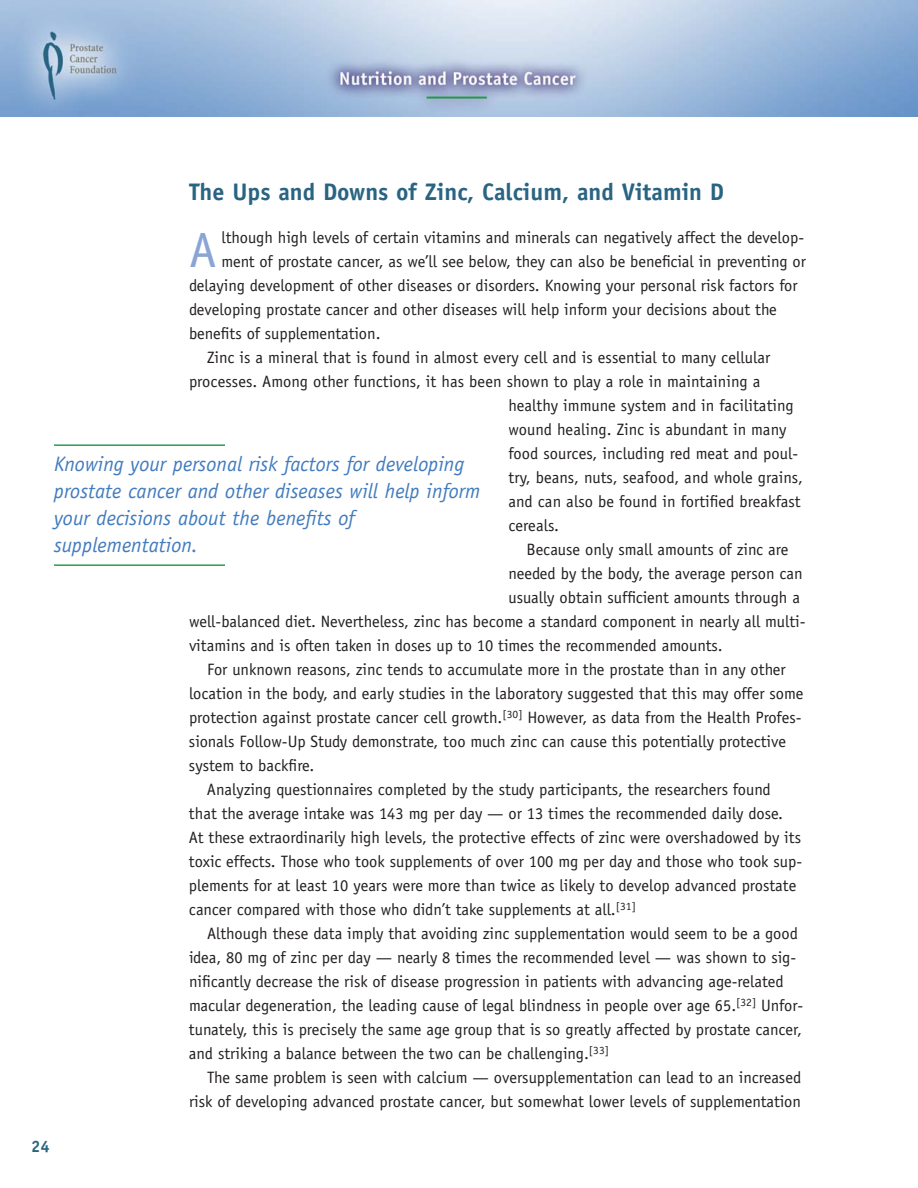
<style>
.page{position:relative;width:918px;height:1188px;background:#fff}
.page>*{position:absolute;margin:0;border:0;box-sizing:border-box;transform-origin:0 0}
.t1{font:49.65px "Officina Sans";color:#8aa5d5}
.t2{font:700 24px "Officina Sans";color:#296482}
.t3{font:italic 21px/27px "Officina Sans";color:#427cbf}
.t4{font:16.5px "Officina Sans";color:#231f20}
.t5{font:700 16.5px "Officina Sans";color:#296482}
</style>
<div class="page">
<img style="left:0;top:0;width:918px;height:116px">
<hr style="left:54px;top:444px;width:171px;height:2px;background:#25a04a">
<hr style="left:54px;top:564px;width:171px;height:2px;background:#25a04a">
<h2 class="t2" style="left:189px;top:183px;width:537px">The Ups and Downs of Zinc, Calcium, and Vitamin D</h2>
<h1 class="t1" style="left:189px;top:231px;width:29px">A</h1>
<p class="t4" style="left:221px;top:231px;width:584px">lthough high levels of certain vitamins and minerals can negatively affect the develop-</p>
<p class="t4" style="left:221px;top:255px;width:586px">ment of prostate cancer, as we’ll see below, they can also be beneficial in preventing or</p>
<p class="t4" style="left:189px;top:279px;width:610px">delaying development of other diseases or disorders. Knowing your personal risk factors for</p>
<p class="t4" style="left:189px;top:303px;width:589px">developing prostate cancer and other diseases will help inform your decisions about the</p>
<p class="t4" style="left:189px;top:327px;width:193px">benefits of supplementation.</p>
<p class="t4" style="left:207px;top:351px;width:565px">Zinc is a mineral that is found in almost every cell and is essential to many cellular</p>
<p class="t4" style="left:189px;top:375px;width:573px">processes. Among other functions, it has been shown to play a role in maintaining a</p>
<p class="t4" style="left:508px;top:399px;width:287px">healthy immune system and in facilitating</p>
<p class="t4" style="left:508px;top:423px;width:279px">wound healing. Zinc is abundant in many</p>
<p class="t4" style="left:508px;top:447px;width:291px">food sources, including red meat and poul-</p>
<p class="t4" style="left:508px;top:471px;width:296px">try, beans, nuts, seafood, and whole grains,</p>
<p class="t4" style="left:508px;top:495px;width:294px">and can also be found in fortified breakfast</p>
<p class="t4" style="left:508px;top:519px;width:52px">cereals.</p>
<p class="t4" style="left:526px;top:543px;width:263px">Because only small amounts of zinc are</p>
<p class="t4" style="left:508px;top:567px;width:296px">needed by the body, the average person can</p>
<p class="t4" style="left:508px;top:591px;width:293px">usually obtain sufficient amounts through a</p>
<p class="t4" style="left:189px;top:615px;width:618px">well-balanced diet. Nevertheless, zinc has become a standard component in nearly all multi-</p>
<p class="t4" style="left:189px;top:639px;width:535px">vitamins and is often taken in doses up to 10 times the recommended amounts.</p>
<p class="t4" style="left:207px;top:663px;width:580px">For unknown reasons, zinc tends to accumulate more in the prostate than in any other</p>
<p class="t4" style="left:189px;top:687px;width:616px">location in the body, and early studies in the laboratory suggested that this may offer some</p>
<p class="t4" style="left:189px;top:711px;width:614px">protection against prostate cancer cell growth.<sup>[30]</sup> However, as data from the Health Profes-</p>
<p class="t4" style="left:189px;top:735px;width:599px">sionals Follow-Up Study demonstrate, too much zinc can cause this potentially protective</p>
<p class="t4" style="left:189px;top:759px;width:127px">system to backfire.</p>
<p class="t4" style="left:207px;top:783px;width:565px">Analyzing questionnaires completed by the study participants, the researchers found</p>
<p class="t4" style="left:189px;top:807px;width:596px">that the average intake was 143 mg per day — or 13 times the recommended daily dose.</p>
<p class="t4" style="left:189px;top:831px;width:614px">At these extraordinarily high levels, the protective effects of zinc were overshadowed by its</p>
<p class="t4" style="left:189px;top:855px;width:615px">toxic effects. Those who took supplements of over 100 mg per day and those who took sup-</p>
<p class="t4" style="left:189px;top:879px;width:609px">plements for at least 10 years were more than twice as likely to develop advanced prostate</p>
<p class="t4" style="left:189px;top:903px;width:448px">cancer compared with those who didn’t take supplements at all.<sup>[31]</sup></p>
<p class="t4" style="left:207px;top:927px;width:592px">Although these data imply that avoiding zinc supplementation would seem to be a good</p>
<p class="t4" style="left:189px;top:951px;width:609px">idea, 80 mg of zinc per day — nearly 8 times the recommended level — was shown to sig-</p>
<p class="t4" style="left:189px;top:975px;width:596px">nificantly decrease the risk of disease progression in patients with advancing age-related</p>
<p class="t4" style="left:189px;top:999px;width:616px">macular degeneration, the leading cause of legal blindness in people over age 65.<sup>[32]</sup> Unfor-</p>
<p class="t4" style="left:189px;top:1023px;width:614px">tunately, this is precisely the same age group that is so greatly affected by prostate cancer,</p>
<p class="t4" style="left:189px;top:1047px;width:422px">and striking a balance between the two can be challenging.<sup>[33]</sup></p>
<p class="t4" style="left:207px;top:1071px;width:596px">The same problem is seen with calcium — oversupplementation can lead to an increased</p>
<p class="t4" style="left:189px;top:1095px;width:614px">risk of developing advanced prostate cancer, but somewhat lower levels of supplementation</p>
<p class="t3" style="left:54px;top:453px;width:428px">Knowing your personal risk factors for developing prostate cancer and other diseases will help inform your decisions about the benefits of supplementation.</p>
<p class="t5" style="left:31px;top:1140px;width:20px">24</p>
</div>
